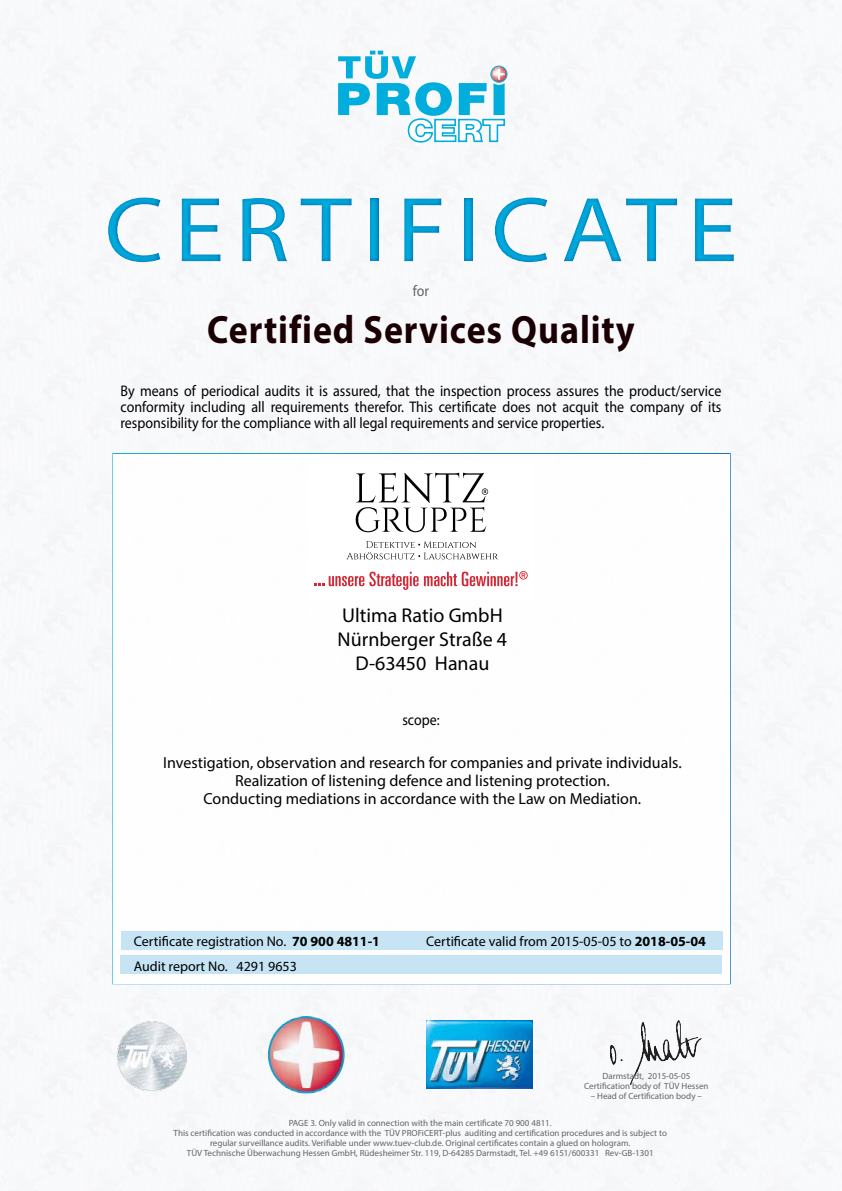
<style>
.page{position:relative;width:842px;height:1191px;background:#fff}
.page>*{position:absolute;margin:0;border:0;box-sizing:border-box;transform-origin:0 0}
.t1{font:93px "Myriad Pro";letter-spacing:.1em;color:#00addc;scale:1.1 1}
.t2{font:700 39.6px "Myriad Pro";letter-spacing:.025em;color:#1a0002;scale:.91 1}
.t3{font:20px/24px "Myriad Pro";color:#000;text-align:center}
.t4{font:16px/18px "Myriad Pro";color:#000;text-align:center}
.t5{font:15.4px/16px "Myriad Pro";color:#000;text-align:justify;scale:.91 1}
.t6{font:15.4px "Myriad Pro";color:#636466;scale:.91 1}
.t7{font:14px/24.6px "Myriad Pro";color:#000}
.t8{font:9px/10px "Myriad Pro";color:#636466;text-align:center}
.s1{font-weight:700}
</style>
<div class="page">
<img style="left:0;top:0;width:839px;height:1191px">
<img style="left:731px;top:695px;width:103px;height:47px">
<img style="left:734px;top:566px;width:105px;height:47px">
<svg style="left:338px;top:51px;width:169px;height:92px"></svg>
<img style="left:255px;top:1008px;width:106px;height:95px">
<img style="left:427px;top:1020px;width:106px;height:69px">
<div style="left:112px;top:453px;width:619px;height:531px;background:#fff;border:2px solid #fff"></div>
<div style="left:120px;top:955px;width:602px;height:19px;background:#c0e2f3"></div>
<div style="left:121px;top:931px;width:601px;height:19px;background:#c0e2f3"></div>
<img style="left:731px;top:455px;width:108px;height:40px">
<img style="left:731px;top:793px;width:81px;height:72px">
<img style="left:610px;top:1020px;width:92px;height:64px">
<div style="left:0;top:172px;width:842px;height:114px;background:#006bb6;opacity:.75"></div>
<img style="left:117px;top:1021px;width:70px;height:69px">
<svg style="left:315px;top:571px;width:213px;height:19px"></svg>
<svg style="left:347px;top:541px;width:151px;height:18px"></svg>
<svg style="left:356px;top:472px;width:132px;height:60px"></svg>
<h1 class="t1" style="left:104px;top:173px;width:577px">CERTIFICATE</h1>
<h3 class="t6" style="left:413px;top:281px;width:19px">for</h3>
<h2 class="t2" style="left:207px;top:304px;width:471px">Certified Services Quality</h2>
<p class="t5" style="left:120px;top:382px;width:662px">By means of periodical audits it is assured, that the inspection process assures the product/service conformity including all requirements therefor. This certificate does not acquit the company of its responsibility for the compliance with all legal requirements and service properties.</p>
<h3 class="t3" style="left:338px;top:603px;width:171px">Ultima Ratio GmbH<br>Nürnberger Straße 4<br>D-63450 Hanau</h3>
<h3 class="t5" style="left:402px;top:711px;width:42px">scope:</h3>
<h3 class="t4" style="left:163px;top:754px;width:520px">Investigation, observation and research for companies and private individuals.<br>Realization of listening defence and listening protection.<br>Conducting mediations in accordance with the Law on Mediation.</h3>
<h3 class="t7" style="left:134px;top:929px;width:248px">Certificate registration No. <span class="s1">70 900 4811-1<br></span>Audit report No. 4291 9653</h3>
<h3 class="t7" style="left:426px;top:929px;width:281px">Certificate valid from 2015-05-05 to <span class="s1">2018-05-04</span></h3>
<p class="t8" style="left:584px;top:1071px;width:126px">Darmstadt, 2015-05-05<br>Certification body of TÜV Hessen</p>
<p class="t8" style="left:591px;top:1091px;width:113px">– Head of Certification body –</p>
<p class="t8" style="left:174px;top:1118px;width:495px">PAGE 3. Only valid in connection with the main certificate 70 900 4811.<br>This certification was conducted in accordance with the TÜV PROFiCERT-plus auditing and certification procedures and is subject to regular surveillance audits. Verifiable under www.tuev-club.de. Original certificates contain a glued on hologram.<br>TÜV Technische Überwachung Hessen GmbH, Rüdesheimer Str. 119, D-64285 Darmstadt, Tel. +49 6151/600331 Rev-GB-1301</p>
</div>
